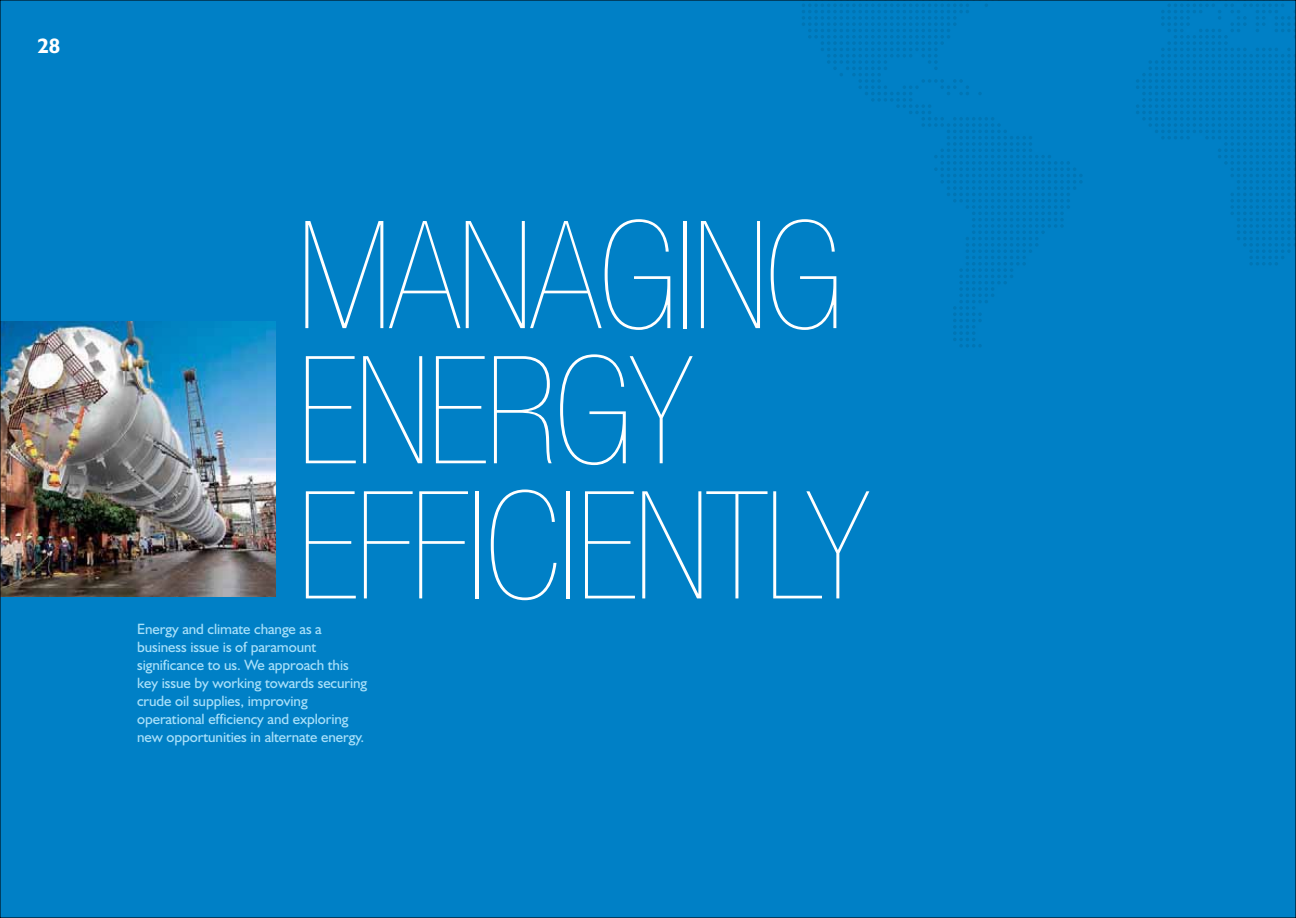
<style>
.page{position:relative;width:1296px;height:918px;background:#0080c6}
.page>*{position:absolute;margin:0;border:0;box-sizing:border-box;transform-origin:0 0}
.t1{font:900 condensed 150px/135.1px "Helvetica Neue";letter-spacing:-.02em;color:#fff}
.t2{font:700 21px "Humanist 521 BT";color:#fff}
.t3{font:15px/18px "Humanist 521 BT";letter-spacing:-.005em;color:#aae1fa}
</style>
<div class="page">
<svg style="left:802px;top:4px;width:489px;height:343px"></svg>
<img style="left:2px;top:321px;width:273px;height:276px">
<p class="t2" style="left:38px;top:38px;width:24px">28</p>
<p class="t1" style="left:297px;top:220px;width:574px">MANAGING<br>ENERGY<br>EFFICIENTLY</p>
<p class="t3" style="left:137px;top:622px;width:232px">Energy and climate change as a business issue is of paramount significance to us. We approach this key issue by working towards securing crude oil supplies, improving operational efficiency and exploring new opportunities in alternate energy.</p>
</div>
